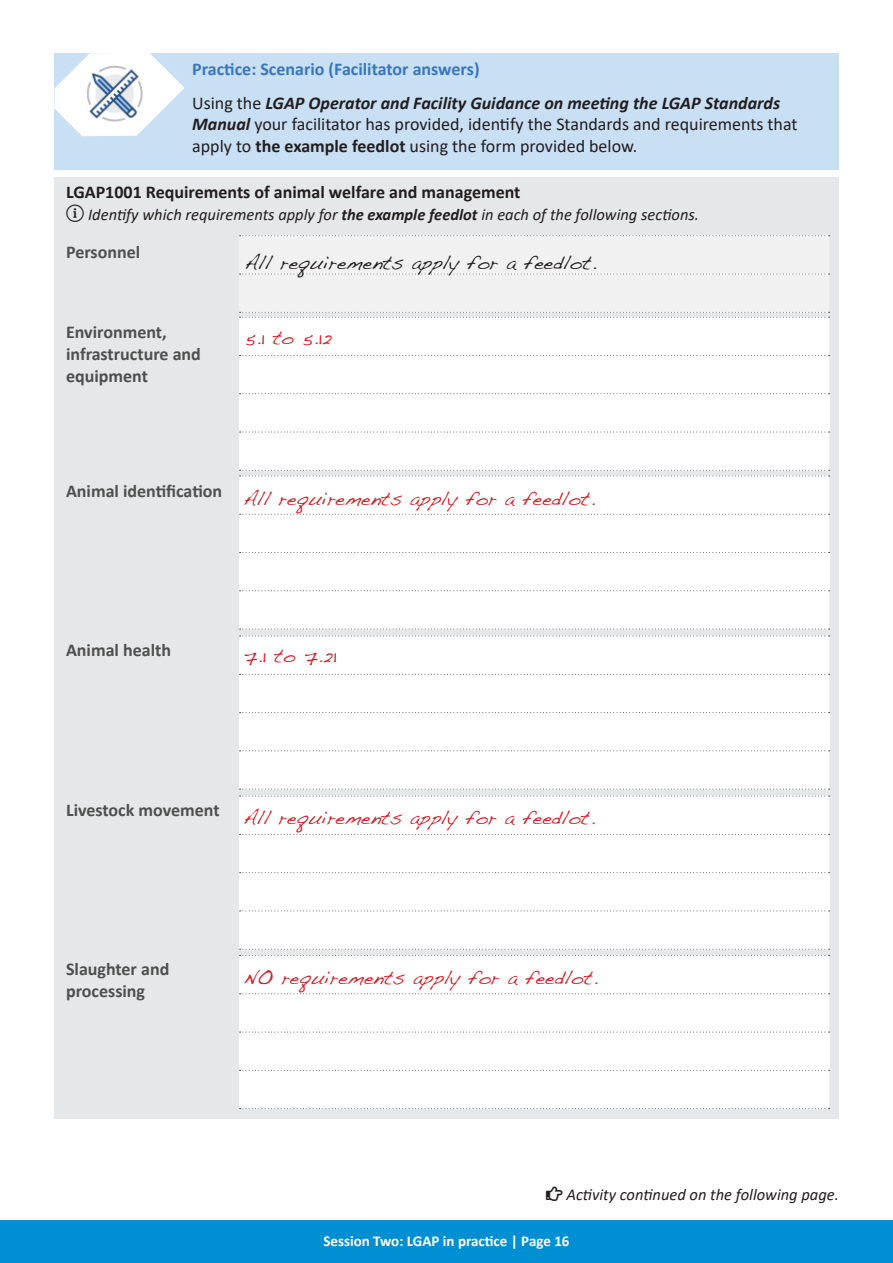
<style>
.page{position:relative;width:893px;height:1263px;background:#fff}
.page>*{position:absolute;margin:0;border:0;box-sizing:border-box;transform-origin:0 0}
.t1{font:19.5px "Handwriting Dakota";color:#d12229}
.t2{font:19.5px "Handwriting Dakota";color:#221e1f}
.t3{font:18px/21.6px "Calibri";color:#221e1f}
.t4{font:700 18px/21.6px "Calibri";color:#4f4f4f}
.t5{font:700 18px "Calibri";color:#221e1f}
.t6{font:700 18px "Calibri";color:#3977bc}
.t7{font:italic 16.5px "Calibri";color:#221e1f}
.t8{font:700 15px "Calibri";color:#fff}
.s1{font-weight:700;font-style:italic}
.s2{font-weight:700}
</style>
<div class="page">
<div style="left:0;top:1220px;width:893px;height:43px;background:#008fd3"></div>
<div style="left:54px;top:53px;width:785px;height:116px;background:#c9dff3"></div>
<svg style="left:54px;top:53px;width:130px;height:83px"></svg>
<img style="left:86px;top:66px;width:56px;height:56px">
<div style="left:54px;top:177px;width:785px;height:941px;background:#e6e7e8"></div>
<div style="left:239px;top:318px;width:590px;height:152px;background:#fff"></div>
<div style="left:239px;top:394px;width:590px;height:38px;background:#fff"></div>
<svg style="left:239px;top:235px;width:591px;height:83px"></svg>
<svg style="left:240px;top:355px;width:590px;height:1px"></svg>
<svg style="left:240px;top:393px;width:590px;height:1px"></svg>
<svg style="left:240px;top:431px;width:590px;height:1px"></svg>
<div style="left:239px;top:476px;width:590px;height:153px;background:#fff"></div>
<div style="left:239px;top:552px;width:590px;height:39px;background:#fff"></div>
<svg style="left:240px;top:470px;width:590px;height:6px"></svg>
<svg style="left:240px;top:514px;width:590px;height:1px"></svg>
<svg style="left:240px;top:552px;width:590px;height:1px"></svg>
<svg style="left:240px;top:590px;width:590px;height:1px"></svg>
<div style="left:239px;top:636px;width:590px;height:153px;background:#fff"></div>
<div style="left:239px;top:713px;width:590px;height:38px;background:#fff"></div>
<svg style="left:240px;top:628px;width:590px;height:8px"></svg>
<svg style="left:240px;top:674px;width:590px;height:1px"></svg>
<svg style="left:240px;top:712px;width:590px;height:1px"></svg>
<svg style="left:240px;top:750px;width:590px;height:1px"></svg>
<div style="left:239px;top:796px;width:590px;height:153px;background:#fff"></div>
<div style="left:239px;top:873px;width:590px;height:38px;background:#fff"></div>
<svg style="left:240px;top:789px;width:590px;height:8px"></svg>
<svg style="left:240px;top:834px;width:590px;height:1px"></svg>
<svg style="left:240px;top:872px;width:590px;height:1px"></svg>
<svg style="left:240px;top:910px;width:590px;height:1px"></svg>
<div style="left:239px;top:955px;width:590px;height:153px;background:#fff"></div>
<div style="left:239px;top:1032px;width:590px;height:38px;background:#fff"></div>
<svg style="left:240px;top:949px;width:590px;height:7px"></svg>
<svg style="left:240px;top:993px;width:590px;height:1px"></svg>
<svg style="left:240px;top:1031px;width:590px;height:1px"></svg>
<svg style="left:240px;top:1070px;width:590px;height:1px"></svg>
<svg style="left:240px;top:1108px;width:590px;height:1px"></svg>
<p class="t6" style="left:192px;top:56px;width:289px">Practice: Scenario (Facilitator answers)</p>
<p class="t3" style="left:192px;top:93px;width:607px">Using the <span class="s1">LGAP Operator and Facility Guidance on meeting the LGAP Standards<br>Manual</span> your facilitator has provided, identify the Standards and requirements that apply to <span class="s2">the example feedlot</span> using the form provided below.</p>
<p class="t5" style="left:66px;top:180px;width:456px">LGAP1001 Requirements of animal welfare and management</p>
<p class="t7" style="left:66px;top:203px;width:634px">■□● Identify which requirements apply for <span class="s2">the example feedlot</span> in each of the following sections.</p>
<p class="t4" style="left:66px;top:242px;width:76px">Personnel</p>
<p class="t2" style="left:244px;top:248px;width:354px">All requirements apply for a feedlot.</p>
<p class="t4" style="left:66px;top:321px;width:136px">Environment, infrastructure and equipment</p>
<p class="t1" style="left:244px;top:323px;width:89px">5.1 to 5.12</p>
<p class="t4" style="left:66px;top:480px;width:158px">Animal identification</p>
<p class="t1" style="left:243px;top:484px;width:354px">All requirements apply for a feedlot.</p>
<p class="t4" style="left:66px;top:640px;width:106px">Animal health</p>
<p class="t1" style="left:243px;top:641px;width:95px">7.1 to 7.21</p>
<p class="t4" style="left:66px;top:800px;width:155px">Livestock movement</p>
<p class="t1" style="left:243px;top:804px;width:354px">All requirements apply for a feedlot.</p>
<p class="t4" style="left:66px;top:958px;width:105px">Slaughter and processing</p>
<p class="t1" style="left:243px;top:963px;width:356px">NO requirements apply for a feedlot.</p>
<p class="t7" style="left:546px;top:1183px;width:294px">■□■▼▼ Activity continued on the following page.</p>
<p class="t8" style="left:323px;top:1230px;width:248px">Session Two: LGAP in practice | Page 16</p>
</div>
